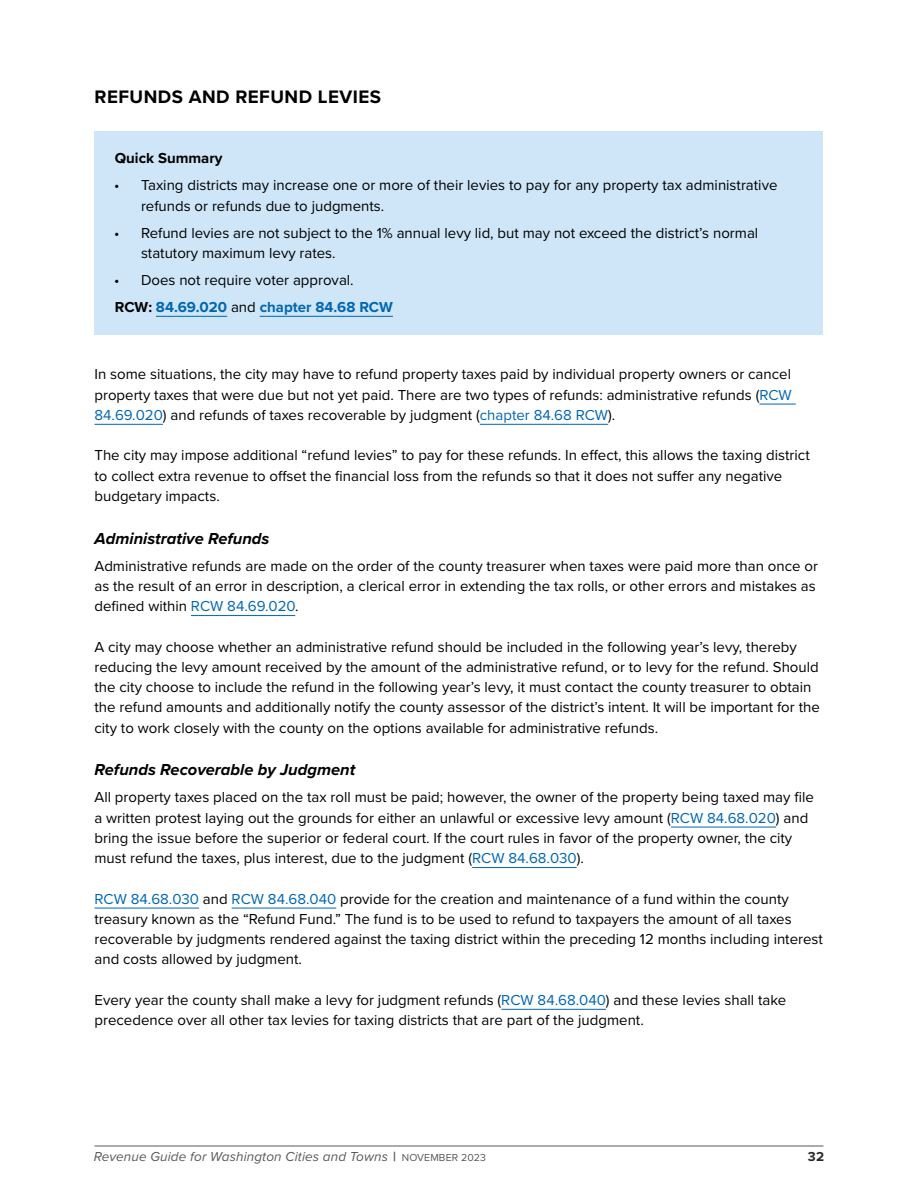
<style>
.page{position:relative;width:918px;height:1188px;background:#fff}
.page>*{position:absolute;margin:0;border:0;box-sizing:border-box;transform-origin:0 0}
.t1{font:700 18.75px "Proxima Nova";letter-spacing:.025em;color:#000}
.t2{font:italic 700 16.5px "Proxima Nova";color:#000}
.Body_Text{font:15px/20.2px "Proxima Nova";color:#000}
.Quick_Summary{font:700 15px "Proxima Nova";color:#0067b1}
.Quick_Summary-2{font:700 15px "Proxima Nova";color:#000}
.t3{font:italic 13.5px "Proxima Nova";letter-spacing:.01em;color:#58595b}
.t4{font:700 13.5px "Proxima Nova";color:#292829}
.s1{color:#000}
.s2{font-weight:400;color:#000}
.s3{color:#0067b1}
.s4{font-weight:700;font-style:normal}
.s5{font-style:normal;font-size:10.5px}
</style>
<div class="page">
<hr style="left:94px;top:1146px;width:730px;height:1px;background:#58595b">
<div style="left:94px;top:131px;width:730px;height:56px;background:#cee6f7"></div>
<div style="left:94px;top:158px;width:730px;height:76px;background:#cee6f7"></div>
<div style="left:94px;top:205px;width:730px;height:76px;background:#cee6f7"></div>
<div style="left:94px;top:280px;width:730px;height:55px;background:#cee6f7"></div>
<hr style="left:156px;top:316px;width:71px;height:1px;background:#0067b1">
<hr style="left:260px;top:316px;width:133px;height:1px;background:#0067b1">
<hr style="left:759px;top:404px;width:37px;height:1px;background:#0067b1">
<hr style="left:94px;top:424px;width:69px;height:1px;background:#0067b1">
<hr style="left:480px;top:424px;width:128px;height:1px;background:#0067b1">
<hr style="left:191px;top:615px;width:104px;height:1px;background:#0067b1">
<hr style="left:671px;top:827px;width:105px;height:1px;background:#0067b1">
<hr style="left:472px;top:867px;width:105px;height:1px;background:#0067b1">
<hr style="left:94px;top:908px;width:105px;height:1px;background:#0067b1">
<hr style="left:232px;top:908px;width:104px;height:1px;background:#0067b1">
<hr style="left:501px;top:1009px;width:105px;height:1px;background:#0067b1">
<h2 class="t1" style="left:94px;top:82px;width:288px">REFUNDS AND REFUND LEVIES</h2>
<p class="Quick_Summary-2" style="left:115px;top:147px;width:109px">Quick Summary</p>
<p class="Body_Text" style="left:141px;top:175px;width:638px;text-indent:-27px">• Taxing districts may increase one or more of their levies to pay for any property tax administrative refunds or refunds due to judgments.</p>
<p class="Body_Text" style="left:141px;top:222px;width:619px;text-indent:-27px">• Refund levies are not subject to the 1% annual levy lid, but may not exceed the district’s normal statutory maximum levy rates.</p>
<p class="Body_Text" style="left:114px;top:269px;width:241px">• Does not require voter approval.</p>
<p class="Quick_Summary" style="left:115px;top:296px;width:280px"><span class="s1">RCW:</span> 84.69.020 <span class="s2">and</span> chapter 84.68 RCW</p>
<p class="Body_Text" style="left:94px;top:364px;width:699px;text-align:justify">In some situations, the city may have to refund property taxes paid by individual property owners or cancel property taxes that were due but not yet paid. There are two types of refunds: administrative refunds (<span class="s3">RCW 84.69.020</span>) and refunds of taxes recoverable by judgment (<span class="s3">chapter 84.68 RCW</span>).</p>
<p class="Body_Text" style="left:94px;top:445px;width:717px">The city may impose additional “refund levies” to pay for these refunds. In effect, this allows the taxing district to collect extra revenue to offset the financial loss from the refunds so that it does not suffer any negative budgetary impacts.</p>
<h4 class="t2" style="left:94px;top:526px;width:177px">Administrative Refunds</h4>
<p class="Body_Text" style="left:94px;top:555px;width:725px">Administrative refunds are made on the order of the county treasurer when taxes were paid more than once or as the result of an error in description, a clerical error in extending the tax rolls, or other errors and mistakes as defined within <span class="s3">RCW 84.69.020</span>.</p>
<p class="Body_Text" style="left:94px;top:636px;width:727px">A city may choose whether an administrative refund should be included in the following year’s levy, thereby reducing the levy amount received by the amount of the administrative refund, or to levy for the refund. Should the city choose to include the refund in the following year’s levy, it must contact the county treasurer to obtain the refund amounts and additionally notify the county assessor of the district’s intent. It will be important for the city to work closely with the county on the options available for administrative refunds.</p>
<h4 class="t2" style="left:94px;top:758px;width:262px">Refunds Recoverable by Judgment</h4>
<p class="Body_Text" style="left:94px;top:787px;width:721px">All property taxes placed on the tax roll must be paid; however, the owner of the property being taxed may file a written protest laying out the grounds for either an unlawful or excessive levy amount (<span class="s3">RCW 84.68.020</span>) and bring the issue before the superior or federal court. If the court rules in favor of the property owner, the city must refund the taxes, plus interest, due to the judgment (<span class="s3">RCW 84.68.030</span>).</p>
<p class="Body_Text" style="left:94px;top:888px;width:730px"><span class="s3">RCW 84.68.030</span> and <span class="s3">RCW 84.68.040</span> provide for the creation and maintenance of a fund within the county treasury known as the “Refund Fund.” The fund is to be used to refund to taxpayers the amount of all taxes recoverable by judgments rendered against the taxing district within the preceding 12 months including interest and costs allowed by judgment.</p>
<p class="Body_Text" style="left:94px;top:989px;width:693px">Every year the county shall make a levy for judgment refunds (<span class="s3">RCW 84.68.040</span>) and these levies shall take precedence over all other tax levies for taxing districts that are part of the judgment.</p>
<p class="t3" style="left:94px;top:1146px;width:394px">Revenue Guide for Washington Cities and Towns <span class="s4">|</span> <span class="s5">NOVEMBER 2023</span></p>
<p class="t4" style="left:808px;top:1147px;width:18px">32</p>
</div>
